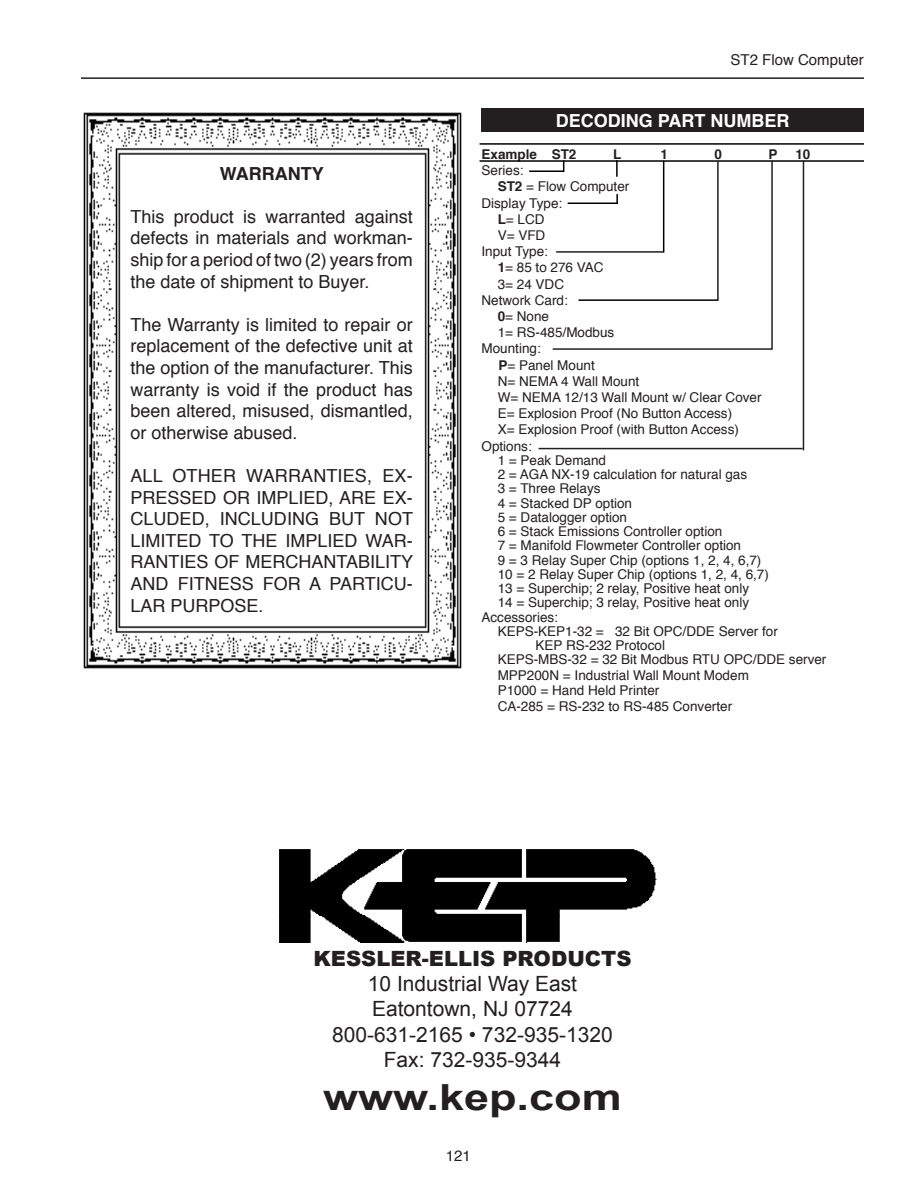
<style>
.page{position:relative;width:918px;height:1188px;background:#fff}
.page>*{position:absolute;margin:0;border:0;box-sizing:border-box;transform-origin:0 0}
.t1{font:700 36px "Arial";color:#231f20;scale:1.25 1}
.t2{font:21px "Arial";color:#231f20}
.t3{font:900 21px "Arial";color:#231f20}
.t4{font:18px/21.6px "Helvetica";color:#231f20;text-align:justify}
.t5{font:700 18px "Helvetica";color:#fff}
.t6{font:700 18px "Helvetica";color:#231f20}
.t7{font:15px "Helvetica";color:#231f20}
.t8{font:13.5px "Helvetica";color:#231f20}
.t9{font:700 13.5px "Helvetica";color:#231f20}
.s1{font-weight:700}
</style>
<div class="page">
<hr style="left:81px;top:77px;width:783px;height:2px;background:#231f20">
<div style="left:482px;top:108px;width:382px;height:24px;background:#231f20"></div>
<img style="left:83px;top:112px;width:379px;height:557px">
<hr style="left:480px;top:160px;width:384px;height:2px;background:#000">
<hr style="left:663px;top:161px;width:1px;height:92px;background:#000">
<hr style="left:717px;top:161px;width:2px;height:140px;background:#231f20">
<hr style="left:529px;top:170px;width:35px;height:2px;background:#000">
<hr style="left:568px;top:202px;width:50px;height:2px;background:#000">
<hr style="left:556px;top:251px;width:107px;height:2px;background:#231f20">
<hr style="left:578px;top:299px;width:140px;height:2px;background:#000">
<hr style="left:553px;top:348px;width:219px;height:2px;background:#231f20">
<svg style="left:616px;top:160px;width:2px;height:17px"></svg>
<svg style="left:616px;top:194px;width:2px;height:9px"></svg>
<hr style="left:771px;top:161px;width:2px;height:189px;background:#231f20">
<hr style="left:539px;top:448px;width:264px;height:1px;background:#231f20">
<hr style="left:803px;top:160px;width:1px;height:290px;background:#231f20">
<hr style="left:480px;top:143px;width:384px;height:2px;background:#000">
<img style="left:279px;top:849px;width:378px;height:94px">
<p class="t6" style="left:220px;top:159px;width:105px">WARRANTY</p>
<p class="t4" style="left:130px;top:206px;width:284px">This product is warranted against defects in materials and workman&shy;ship for a period of two (2) years from the date of shipment to Buyer.</p>
<p class="t4" style="left:130px;top:314px;width:284px">The Warranty is limited to repair or replacement of the defective unit at the option of the manufacturer. This warranty is void if the product has been altered, misused, dismantled, or otherwise abused.</p>
<p class="t4" style="left:130px;top:465px;width:284px">ALL OTHER WARRANTIES, EX-PRESSED OR IMPLIED, ARE EX-CLUDED, INCLUDING BUT NOT LIMITED TO THE IMPLIED WAR-RANTIES OF MERCHANTABILITY AND FITNESS FOR A PARTICU-LAR PURPOSE.</p>
<p class="t7" style="left:731px;top:48px;width:135px">ST2 Flow Computer</p>
<p class="t5" style="left:556px;top:106px;width:235px">DECODING PART NUMBER</p>
<p class="t9" style="left:482px;top:143px;width:96px">Example ST2</p>
<p class="t9" style="left:613px;top:143px;width:10px">L</p>
<p class="t9" style="left:660px;top:143px;width:9px">1</p>
<p class="t9" style="left:714px;top:143px;width:9px">0</p>
<p class="t9" style="left:768px;top:143px;width:11px">P</p>
<p class="t9" style="left:795px;top:143px;width:17px">10</p>
<p class="t8" style="left:482px;top:160px;width:44px">Series:</p>
<p class="t8" style="left:498px;top:176px;width:133px"><span class="s1">ST2</span> = Flow Computer</p>
<p class="t8" style="left:482px;top:192px;width:82px">Display Type:</p>
<p class="t8" style="left:498px;top:209px;width:48px"><span class="s1">L</span>= LCD</p>
<p class="t8" style="left:498px;top:225px;width:49px">V= VFD</p>
<p class="t8" style="left:482px;top:241px;width:68px">Input Type:</p>
<p class="t8" style="left:498px;top:257px;width:107px"><span class="s1">1</span>= 85 to 276 VAC</p>
<p class="t8" style="left:498px;top:273px;width:68px">3= 24 VDC</p>
<p class="t8" style="left:482px;top:290px;width:88px">Network Card:</p>
<p class="t8" style="left:498px;top:306px;width:53px"><span class="s1">0</span>= None</p>
<p class="t8" style="left:498px;top:322px;width:118px">1= RS-485/Modbus</p>
<p class="t8" style="left:482px;top:338px;width:61px">Mounting:</p>
<p class="t8" style="left:498px;top:354px;width:98px"><span class="s1">P</span>= Panel Mount</p>
<p class="t8" style="left:498px;top:371px;width:143px">N= NEMA 4 Wall Mount</p>
<p class="t8" style="left:498px;top:387px;width:265px">W= NEMA 12/13 Wall Mount w/ Clear Cover</p>
<p class="t8" style="left:498px;top:403px;width:236px">E= Explosion Proof (No Button Access)</p>
<p class="t8" style="left:498px;top:419px;width:243px">X= Explosion Proof (with Button Access)</p>
<p class="t8" style="left:482px;top:435px;width:52px">Options:</p>
<p class="t8" style="left:498px;top:450px;width:110px">1 = Peak Demand</p>
<p class="t8" style="left:498px;top:464px;width:251px">2 = AGA NX-19 calculation for natural gas</p>
<p class="t8" style="left:498px;top:478px;width:104px">3 = Three Relays</p>
<p class="t8" style="left:498px;top:492px;width:136px">4 = Stacked DP option</p>
<p class="t8" style="left:498px;top:507px;width:131px">5 = Datalogger option</p>
<p class="t8" style="left:498px;top:521px;width:226px">6 = Stack Emissions Controller option</p>
<p class="t8" style="left:498px;top:535px;width:245px">7 = Manifold Flowmeter Controller option</p>
<p class="t8" style="left:498px;top:549px;width:265px">9 = 3 Relay Super Chip (options 1, 2, 4, 6,7)</p>
<p class="t8" style="left:498px;top:564px;width:273px">10 = 2 Relay Super Chip (options 1, 2, 4, 6,7)</p>
<p class="t8" style="left:498px;top:578px;width:253px">13 = Superchip; 2 relay, Positive heat only</p>
<p class="t8" style="left:498px;top:592px;width:253px">14 = Superchip; 3 relay, Positive heat only</p>
<p class="t8" style="left:482px;top:606px;width:78px">Accessories:</p>
<p class="t8" style="left:498px;top:621px;width:282px">KEPS-KEP1-32 = 32 Bit OPC/DDE Server for</p>
<p class="t8" style="left:536px;top:635px;width:131px">KEP RS-232 Protocol</p>
<p class="t8" style="left:498px;top:649px;width:330px">KEPS-MBS-32 = 32 Bit Modbus RTU OPC/DDE server</p>
<p class="t8" style="left:498px;top:665px;width:253px">MPP200N = Industrial Wall Mount Modem</p>
<p class="t8" style="left:498px;top:680px;width:163px">P1000 = Hand Held Printer</p>
<p class="t8" style="left:498px;top:696px;width:236px">CA-285 = RS-232 to RS-485 Converter</p>
<p class="t3" style="left:313px;top:943px;width:320px">KESSLER-ELLIS PRODUCTS</p>
<p class="t2" style="left:368px;top:970px;width:211px">10 Industrial Way East</p>
<p class="t2" style="left:372px;top:995px;width:202px">Eatontown, NJ 07724</p>
<p class="t2" style="left:332px;top:1021px;width:282px">800-631-2165 • 732-935-1320</p>
<p class="t2" style="left:384px;top:1046px;width:179px">Fax: 732-935-9344</p>
<p class="t1" style="left:323px;top:1074px;width:240px">www.kep.com</p>
<p class="t7" style="left:446px;top:1144px;width:27px">121</p>
</div>
